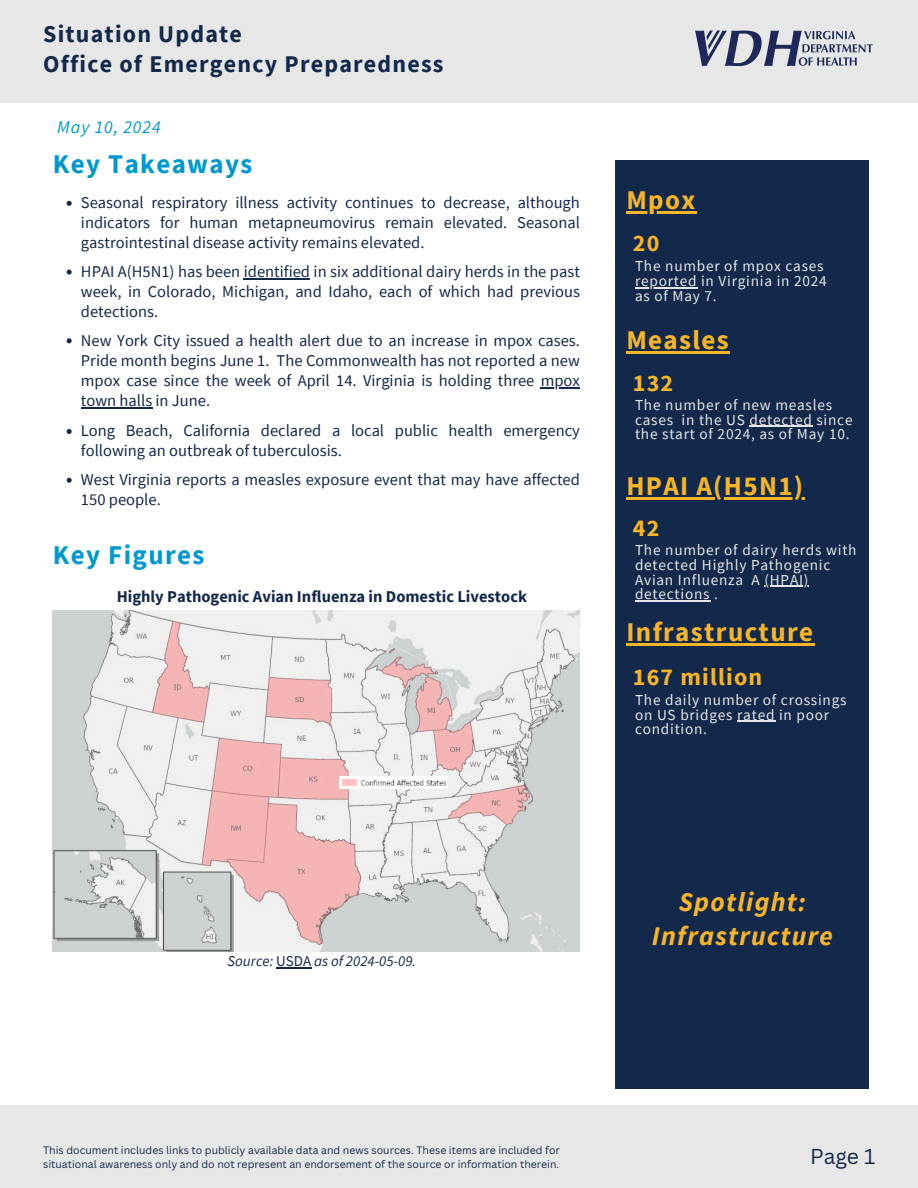
<style>
.page{position:relative;width:918px;height:1188px;background:#fff}
.page>*{position:absolute;margin:0;border:0;box-sizing:border-box;transform-origin:0 0}
.t1{font:700 27px "Source Sans Pro";letter-spacing:.05em;color:#f7b527}
.t2{font:italic 700 27px/33.8px "Source Sans Pro";letter-spacing:.05em;color:#f7b527;text-align:center}
.t3{font:700 27px "Source Sans Pro";letter-spacing:.05em;color:#0099cd}
.t4{font:700 24px "Source Sans Pro";letter-spacing:.05em;color:#13294b}
.t5{font:700 24px "Source Sans Pro";letter-spacing:.05em;color:#f7b527}
.t6{font:21px "Canva Sans";color:#13294b}
.t7{font:italic 18px "Source Sans Pro";letter-spacing:.05em;color:#0099cd}
.t8{font:16.5px/20px "Source Sans Pro";color:#13294b;text-align:justify}
.t9{font:700 16.5px "Source Sans Pro";color:#13294b}
.t10{font:15.3px/14.7px "Source Sans Pro";letter-spacing:.05em;color:#e7e7e7}
.t11{font:italic 15px "Source Sans Pro";color:#13294b}
.t12{font:10.5px "Canva Sans";color:#13294b}
.s1{font-style:normal}
</style>
<div class="page">
<div style="left:0;top:0;width:918px;height:103px;background:#e7e7e7"></div>
<img style="left:695px;top:30px;width:178px;height:37px">
<div style="left:0;top:1106px;width:918px;height:82px;background:#e7e7e7"></div>
<div style="left:616px;top:161px;width:253px;height:928px;background:#13294b"></div>
<img style="left:53px;top:611px;width:526px;height:341px">
<img style="left:340px;top:776px;width:108px;height:13px">
<svg style="left:67px;top:201px;width:5px;height:5px"></svg>
<svg style="left:67px;top:270px;width:5px;height:5px"></svg>
<hr style="left:244px;top:278px;width:66px;height:2px;background:#13294b">
<svg style="left:67px;top:338px;width:5px;height:5px"></svg>
<hr style="left:541px;top:387px;width:39px;height:1px;background:#13294b">
<hr style="left:81px;top:407px;width:71px;height:1px;background:#13294b">
<svg style="left:67px;top:429px;width:5px;height:5px"></svg>
<svg style="left:67px;top:478px;width:5px;height:5px"></svg>
<hr style="left:626px;top:212px;width:71px;height:2px;background:#f7b527">
<hr style="left:635px;top:287px;width:62px;height:1px;background:#e7e7e7">
<hr style="left:626px;top:351px;width:104px;height:2px;background:#f7b527">
<hr style="left:750px;top:426px;width:63px;height:1px;background:#e7e7e7">
<hr style="left:276px;top:967px;width:35px;height:1px;background:#13294b">
<hr style="left:626px;top:497px;width:179px;height:3px;background:#f7b527">
<hr style="left:765px;top:586px;width:44px;height:1px;background:#e7e7e7">
<hr style="left:635px;top:600px;width:75px;height:1px;background:#e7e7e7">
<hr style="left:626px;top:644px;width:188px;height:2px;background:#f7b527">
<hr style="left:737px;top:721px;width:38px;height:1px;background:#e7e7e7">
<p class="t4" style="left:43px;top:18px;width:200px">Situation Update</p>
<p class="t4" style="left:43px;top:48px;width:402px">Office of Emergency Preparedness</p>
<p class="t7" style="left:57px;top:115px;width:105px">May 10, 2024</p>
<h2 class="t3" style="left:53px;top:147px;width:201px">Key Takeaways</h2>
<h6 class="t8" style="left:81px;top:193px;width:500px">Seasonal respiratory illness activity continues to decrease, although indicators for human metapneumovirus remain elevated. Seasonal gastrointestinal disease activity remains elevated.</h6>
<h2 class="t8" style="left:81px;top:261px;width:500px">HPAI A(H5N1) has been identified in six additional dairy herds in the past week, in Colorado, Michigan, and Idaho, each of which had previous detections.</h2>
<p class="t8" style="left:81px;top:330px;width:500px">New York City issued a health alert due to an increase in mpox cases.<br>Pride month begins June 1. The Commonwealth has not reported a new mpox case since the week of April 14. Virginia is holding three mpox</p>
<p class="t8" style="left:81px;top:385px;width:500px;line-height:30.6px">town halls in June.<br>Long Beach, California declared a local public health emergency</p>
<p class="t8" style="left:81px;top:436px;width:500px;line-height:28.8px">following an outbreak of tuberculosis.<br>West Virginia reports a measles exposure event that may have affected</p>
<p class="t8" style="left:81px;top:489px;width:81px">150 people.</p>
<p class="t3" style="left:53px;top:538px;width:153px">Key Figures</p>
<h1 class="t9" style="left:117px;top:586px;width:412px">Highly Pathogenic Avian Influenza in Domestic Livestock</h1>
<p class="t1" style="left:626px;top:183px;width:70px">Mpox</p>
<p class="t5" style="left:633px;top:227px;width:28px">20</p>
<p class="t10" style="left:635px;top:259px;width:190px">The number of mpox cases</p>
<h2 class="t10" style="left:635px;top:273px;width:193px">reported in Virginia in 2024 as of May 7.</h2>
<h2 class="t1" style="left:626px;top:322px;width:104px">Measles</h2>
<h3 class="t5" style="left:633px;top:367px;width:42px">132</h3>
<p class="t10" style="left:635px;top:397px;width:219px">The number of new measles cases in the US detected since the start of 2024, as of May 10.</p>
<p class="t1" style="left:626px;top:469px;width:178px">HPAI A(H5N1)</p>
<h2 class="t5" style="left:633px;top:512px;width:28px">42</h2>
<h3 class="t10" style="left:635px;top:543px;width:223px">The number of dairy herds with detected Highly Pathogenic<br>Avian Influenza A (HPAI)</h3>
<p class="t10" style="left:635px;top:586px;width:84px">detections .</p>
<h2 class="t1" style="left:626px;top:615px;width:188px">Infrastructure</h2>
<p class="t5" style="left:633px;top:662px;width:131px">167 million</p>
<p class="t10" style="left:635px;top:692px;width:213px">The daily number of crossings on US bridges rated in poor condition.</p>
<p class="t11" style="left:228px;top:951px;width:190px">Source: <span class="s1">USDA</span> as of 2024-05-09.</p>
<h5 class="t2" style="left:652px;top:885px;width:183px">Spotlight:<br>Infrastructure</h5>
<p class="t12" style="left:43px;top:1143px;width:518px">This document includes links to publicly available data and news sources. These items are included for</p>
<p class="t12" style="left:43px;top:1157px;width:518px">situational awareness only and do not represent an endorsement of the source or information therein.</p>
<p class="t6" style="left:810px;top:1142px;width:67px">Page 1</p>
</div>
